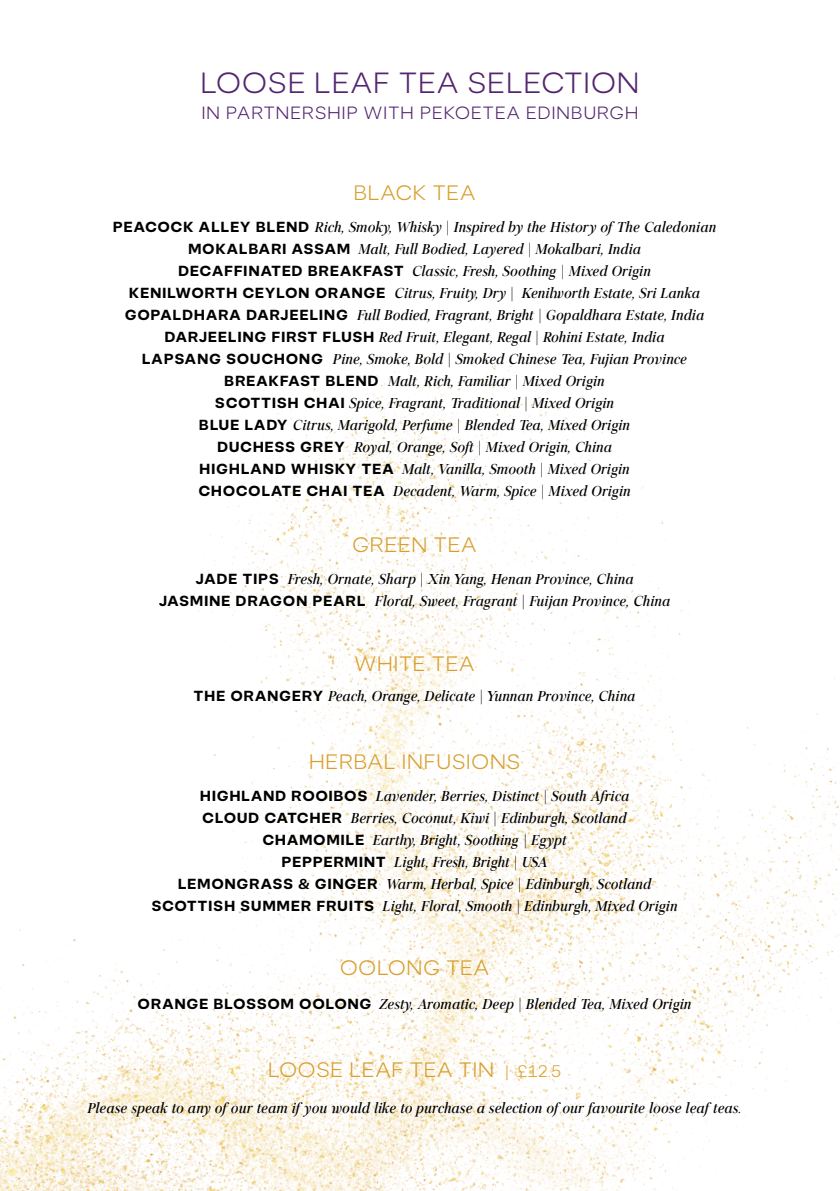
<style>
.page{position:relative;width:840px;height:1191px;background:#fff}
.page>*{position:absolute;margin:0;border:0;box-sizing:border-box;transform-origin:0 0}
.t1{font:300 28px "Astoria Sans";letter-spacing:.01em;color:#532570}
.t2{font:300 20px "Astoria Sans";letter-spacing:.01em;color:#d89f2e}
.t3{font:300 17px "Astoria Sans";letter-spacing:.03em;color:#532570}
.t4{font:italic 15px/22px "Astoria Serif";letter-spacing:-.01em;color:#000;text-align:center}
.s1{font-family:"Astoria Sans";font-weight:700;font-style:normal;font-size:14px}
.s2{font-size:16px}
</style>
<div class="page">
<img style="left:0;top:306px;width:839px;height:885px">
<p class="t1" style="left:200px;top:66px;width:441px">LOOSE LEAF TEA SELECTION</p>
<p class="t3" style="left:201px;top:102px;width:438px">IN PARTNERSHIP WITH PEKOETEA EDINBURGH</p>
<p class="t2" style="left:353px;top:181px;width:124px">BLACK TEA</p>
<p class="t4" style="left:113px;top:216px;width:604px"><span class="s1">PEACOCK ALLEY BLEND</span> Rich, Smoky, Whisky | Inspired by the History of The Caledonian <span class="s1">MOKALBARI ASSAM</span> Malt, Full Bodied, Layered | Mokalbari, India<br><span class="s1">DECAFFINATED BREAKFAST</span> Classic, Fresh, Soothing | Mixed Origin<br><span class="s1">KENILWORTH CEYLON ORANGE</span> Citrus, Fruity, Dry | Kenilworth Estate, Sri Lanka <span class="s1">GOPALDHARA DARJEELING</span> Full Bodied, Fragrant, Bright | Gopaldhara Estate, India <span class="s1">DARJEELING FIRST FLUSH</span> Red Fruit, Elegant, Regal | Rohini Estate, India<br><span class="s1">LAPSANG SOUCHONG</span> Pine, Smoke, Bold | Smoked Chinese Tea, Fujian Province <span class="s1">BREAKFAST BLEND</span> Malt, Rich, Familiar | Mixed Origin<br><span class="s1">SCOTTISH CHAI</span> Spice, Fragrant, Traditional | Mixed Origin<br><span class="s1">BLUE LADY</span> Citrus, Marigold, Perfume | Blended Tea, Mixed Origin<br><span class="s1">DUCHESS GREY</span> Royal, Orange, Soft | Mixed Origin, China<br><span class="s1">HIGHLAND WHISKY TEA</span> Malt, Vanilla, Smooth | Mixed Origin</p>
<p class="t4" style="left:198px;top:480px;width:433px"><span class="s1">CHOCOLATE CHAI TEA</span> Decadent, Warm, Spice | Mixed Origin</p>
<p class="t2" style="left:352px;top:533px;width:126px">GREEN TEA</p>
<p class="t4" style="left:158px;top:568px;width:513px"><span class="s1">JADE TIPS</span> Fresh, Ornate, Sharp | Xin Yang, Henan Province, China<br><span class="s1">JASMINE DRAGON PEARL</span> Floral, Sweet, Fragrant | Fuijan Province, China</p>
<p class="t2" style="left:354px;top:651px;width:122px">WHITE TEA</p>
<p class="t4" style="left:193px;top:684px;width:443px"><span class="s1">THE ORANGERY</span> Peach, Orange, Delicate | Yunnan Province, China</p>
<p class="t2" style="left:308px;top:749px;width:213px">HERBAL INFUSIONS</p>
<p class="t4" style="left:200px;top:784px;width:431px"><span class="s1">HIGHLAND ROOIBOS</span> Lavender, Berries, Distinct | South Africa</p>
<p class="t4" style="left:202px;top:806px;width:426px"><span class="s1">CLOUD CATCHER</span> Berries, Coconut, Kiwi | Edinburgh, Scotland</p>
<p class="t4" style="left:262px;top:828px;width:306px"><span class="s1">CHAMOMILE</span> Earthy, Bright, Soothing | Egypt</p>
<p class="t4" style="left:281px;top:850px;width:268px"><span class="s1">PEPPERMINT</span> Light, Fresh, Bright | USA</p>
<p class="t4" style="left:178px;top:872px;width:475px"><span class="s1">LEMONGRASS &amp; GINGER</span> Warm, Herbal, Spice | Edinburgh, Scotland</p>
<p class="t4" style="left:151px;top:894px;width:527px"><span class="s1">SCOTTISH SUMMER FRUITS</span> Light, Floral, Smooth | Edinburgh, Mixed Origin</p>
<p class="t2" style="left:339px;top:955px;width:151px">OOLONG TEA</p>
<p class="t4" style="left:138px;top:992px;width:555px"><span class="s1">ORANGE BLOSSOM OOLONG</span> Zesty, Aromatic, Deep | Blended Tea, Mixed Origin</p>
<p class="t2" style="left:268px;top:1058px;width:295px">LOOSE LEAF TEA TIN <span class="s2">| £12.5</span></p>
<p class="t4" style="left:87px;top:1097px;width:655px">Please speak to any of our team if you would like to purchase a selection of our favourite loose leaf teas.</p>
</div>
